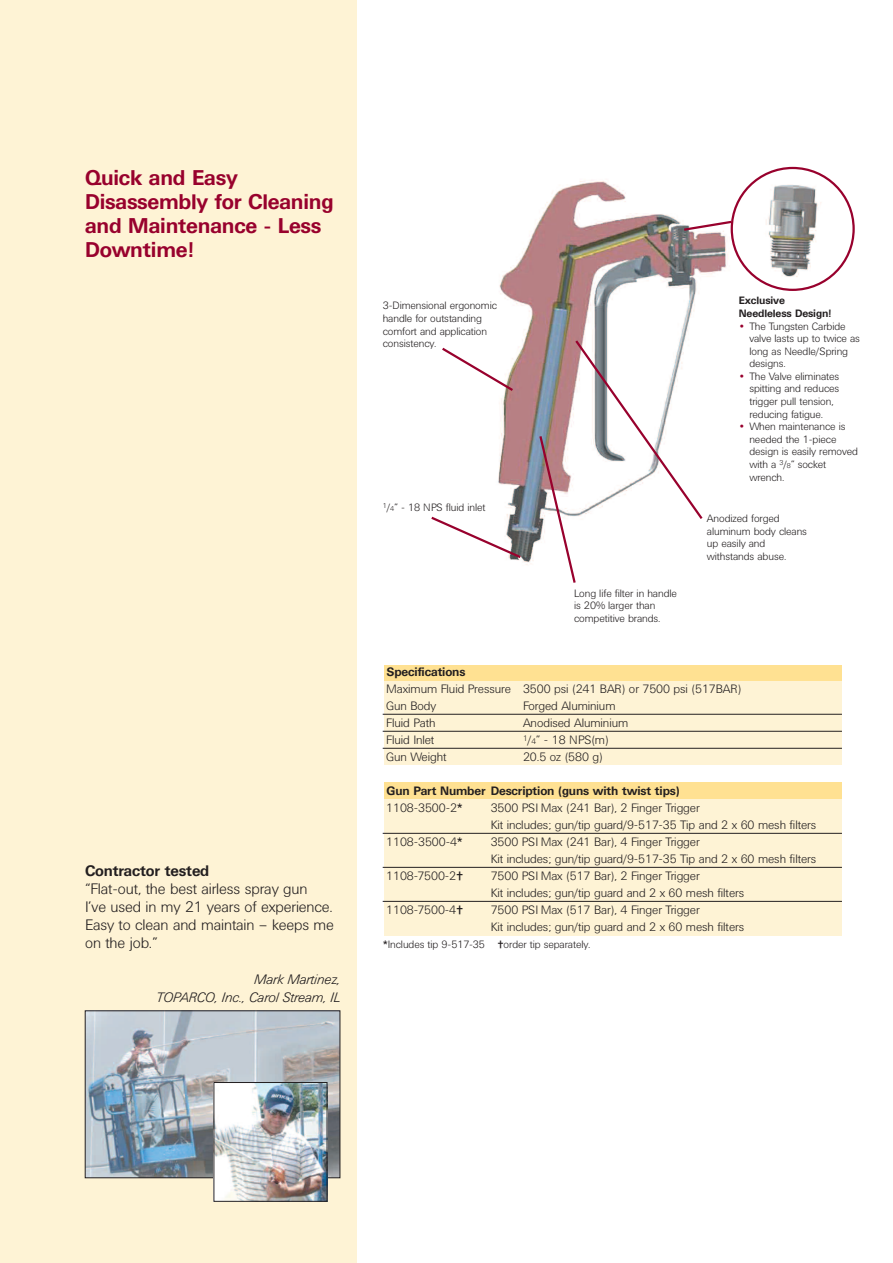
<style>
.page{position:relative;width:893px;height:1263px;background:#fff}
.page>*{position:absolute;margin:0;border:0;box-sizing:border-box;transform-origin:0 0}
.t1{font:500 21px/24px "UN11";color:#98012d}
.t2{font:300 15px/18px "UN11";color:#231f20}
.t3{font:500 15px "UN11";color:#231f20}
.t4{font:italic 300 13.5px/18px "UN11";color:#231f20;text-align:right}
.t5{font:300 12px/17px "UN11";color:#231f20}
.t6{font:500 12px/17px "UN11";color:#231f20}
.t7{font:300 10.5px/12.6px "UN11";color:#231f20}
.t8{font:500 10.5px/12.6px "UN11";color:#231f20}
.s1{font-family:"Swiss 721 BT";font-weight:400;color:#98012d}
.s2{font-size:6.9px}
.s3{font-size:7.95px}
.s4{font-weight:300}
.s5{font-family:"Swiss 721 BT";font-weight:400}
.s6{font-family:"ZA15 No 100";font-weight:400}
</style>
<div class="page">
<div style="left:384px;top:665px;width:458px;height:84px;background:#ffe192"></div>
<div style="left:384px;top:783px;width:458px;height:136px;background:#ffe192"></div>
<div style="left:0;top:0;width:357px;height:1263px;background:#fef3d5"></div>
<div style="left:384px;top:681px;width:458px;height:84px;background:#fef3d5"></div>
<div style="left:384px;top:799px;width:458px;height:136px;background:#fef3d5"></div>
<hr style="left:383px;top:714px;width:459px;height:1px;background:#231f20">
<hr style="left:383px;top:731px;width:459px;height:1px;background:#231f20">
<hr style="left:383px;top:748px;width:459px;height:1px;background:#231f20">
<hr style="left:383px;top:833px;width:459px;height:1px;background:#231f20">
<hr style="left:383px;top:867px;width:459px;height:1px;background:#231f20">
<hr style="left:383px;top:901px;width:459px;height:1px;background:#231f20">
<img style="left:498px;top:180px;width:198px;height:385px">
<img style="left:87px;top:1013px;width:251px;height:163px">
<div style="left:85px;top:1011px;width:255px;height:167px;border:1px solid #231f20"></div>
<img style="left:216px;top:1084px;width:109px;height:115px">
<div style="left:214px;top:1082px;width:113px;height:119px;border:1px solid #231f20"></div>
<svg style="left:682px;top:167px;width:173px;height:124px"></svg>
<svg style="left:538px;top:338px;width:165px;height:245px"></svg>
<svg style="left:442px;top:346px;width:73px;height:47px"></svg>
<svg style="left:431px;top:515px;width:92px;height:45px"></svg>
<h1 class="t1" style="left:85px;top:166px;width:250px">Quick and Easy<br>Disassembly for Cleaning and Maintenance - Less<br>Downtime!</h1>
<p class="t3" style="left:85px;top:862px;width:126px">Contractor tested</p>
<p class="t2" style="left:85px;top:880px;width:250px">“Flat-out, the best airless spray gun<br>I’ve used in my 21 years of experience.<br>Easy to clean and maintain – keeps me on the job.”</p>
<p class="t4" style="left:157px;top:970px;width:185px">Mark Martinez,<br>TOPARCO, Inc., Carol Stream, IL</p>
<p class="t7" style="left:383px;top:299px;width:116px">3-Dimensional ergonomic handle for outstanding comfort and application consistency.</p>
<p class="t8" style="left:739px;top:294px;width:94px">Exclusive<br>Needleless Design!</p>
<p class="t7" style="left:749px;top:320px;width:112px;text-indent:-11px"><span class="s1">•</span> The Tungsten Carbide valve lasts up to twice as long as Needle/Spring designs.</p>
<p class="t7" style="left:749px;top:370px;width:91px;text-indent:-11px"><span class="s1">•</span> The Valve eliminates spitting and reduces trigger pull tension, reducing fatigue.</p>
<p class="t7" style="left:749px;top:420px;width:110px;text-indent:-11px"><span class="s1">•</span> When maintenance is needed the 1-piece design is easily removed with a <sup>3</sup>/<span class="s2">8</span>” socket wrench.</p>
<p class="t7" style="left:383px;top:501px;width:104px"><sup>1</sup>/<span class="s2">4</span>” - 18 NPS fluid inlet</p>
<p class="t7" style="left:574px;top:587px;width:104px">Long life filter in handle is 20% larger than competitive brands.</p>
<p class="t7" style="left:707px;top:512px;width:102px">Anodized forged aluminum body cleans up easily and withstands abuse.</p>
<p class="t6" style="left:387px;top:663px;width:80px">Specifications</p>
<p class="t5" style="left:386px;top:680px;width:357px">Maximum Fluid Pressure 3500 psi (241 BAR) or 7500 psi (517BAR)<br>Gun Body</p>
<p class="t5" style="left:523px;top:697px;width:94px">Forged Aluminium</p>
<p class="t5" style="left:386px;top:714px;width:51px">Fluid Path</p>
<p class="t5" style="left:523px;top:714px;width:107px">Anodised Aluminium</p>
<p class="t5" style="left:386px;top:731px;width:50px">Fluid Inlet</p>
<p class="t5" style="left:523px;top:731px;width:87px"><sup>1</sup>/<span class="s3">4</span>” - 18 NPS(m)</p>
<p class="t5" style="left:386px;top:748px;width:62px">Gun Weight</p>
<p class="t5" style="left:523px;top:748px;width:81px">20.5 oz (580 g)</p>
<p class="t6" style="left:386px;top:782px;width:295px">Gun Part Number Description (guns with twist tips)<br><span class="s4">1108-3500-2</span><span class="s5">*</span></p>
<p class="t5" style="left:491px;top:799px;width:327px">3500 PSI Max (241 Bar), 2 Finger Trigger<br>Kit includes; gun/tip guard/9-517-35 Tip and 2 x 60 mesh filters</p>
<p class="t5" style="left:386px;top:834px;width:78px">1108-3500-4<span class="s5">*</span></p>
<p class="t5" style="left:491px;top:834px;width:327px">3500 PSI Max (241 Bar), 4 Finger Trigger<br>Kit includes; gun/tip guard/9-517-35 Tip and 2 x 60 mesh filters</p>
<p class="t5" style="left:386px;top:868px;width:79px">1108-7500-2<span class="s6">«</span></p>
<p class="t5" style="left:491px;top:868px;width:255px">7500 PSI Max (517 Bar), 2 Finger Trigger<br>Kit includes; gun/tip guard and 2 x 60 mesh filters</p>
<p class="t5" style="left:386px;top:902px;width:79px">1108-7500-4<span class="s6">«</span></p>
<p class="t5" style="left:491px;top:902px;width:255px">7500 PSI Max (517 Bar), 4 Finger Trigger<br>Kit includes; gun/tip guard and 2 x 60 mesh filters</p>
<p class="t7" style="left:383px;top:938px;width:209px"><span class="s5">*</span>Includes tip 9-517-35 <span class="s6">«</span>order tip separately.</p>
</div>
